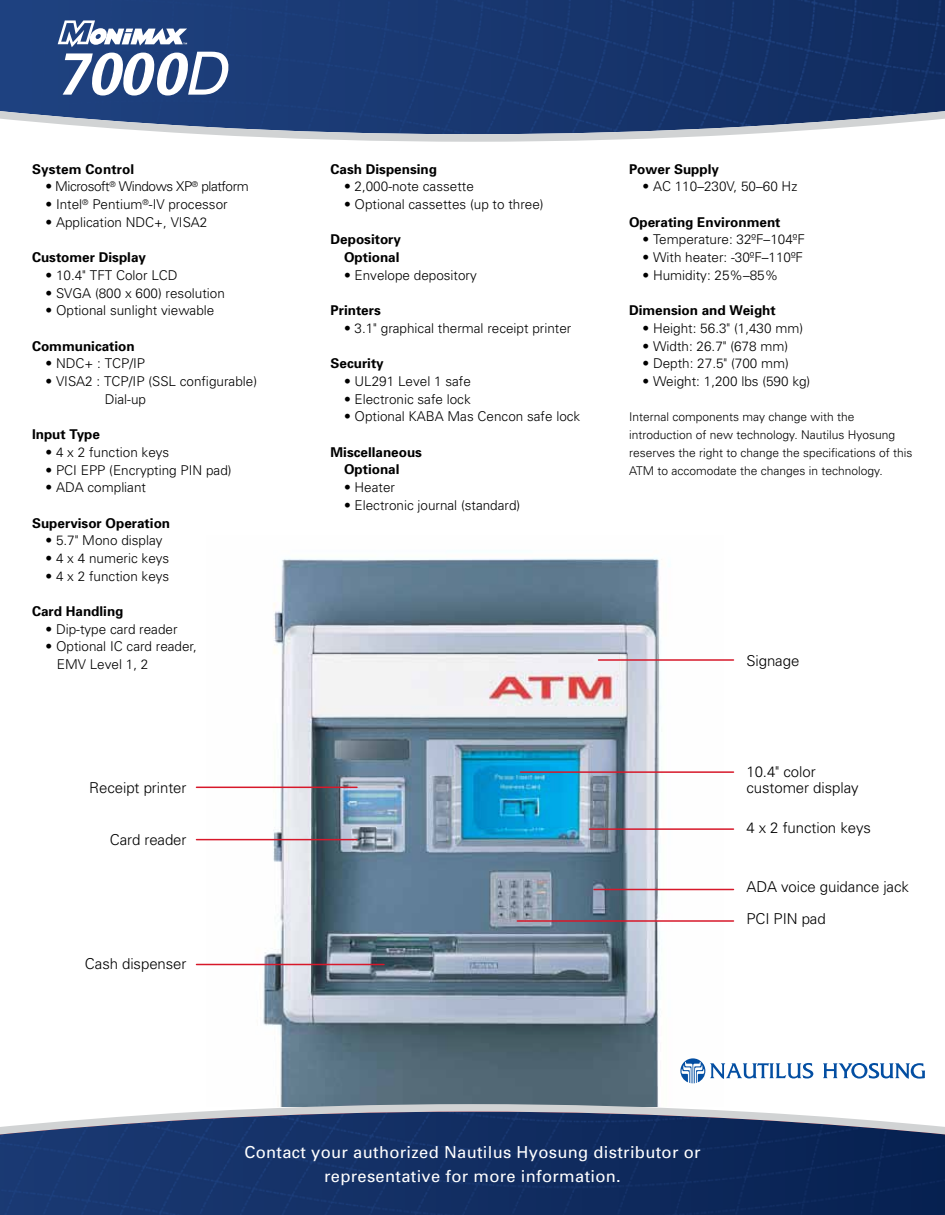
<style>
.page{position:relative;width:945px;height:1215px;background:#fff}
.page>*{position:absolute;margin:0;border:0;box-sizing:border-box;transform-origin:0 0}
.t1{font:italic 700 59.55px "Univers";color:#fff}
.t2{font:16.5px/23.1px "Univers";letter-spacing:.02em;color:#fff;text-align:center}
.t3{font:300 15px/16.2px "Univers";letter-spacing:-.005em;color:#000}
.t4{font:300 13.5px/17.7px "Univers";color:#000}
.t5{font:700 13.5px/17.7px "Univers";color:#000;text-align:right}
.t6{font:300 13.5px "Univers";letter-spacing:-.03em;color:#000}
.t7{font:300 12px/17.7px "Univers";color:#000}
.s1{font-weight:400}
</style>
<div class="page">
<img style="left:206px;top:558px;width:518px;height:542px">
<svg style="left:0;top:0;width:945px;height:142px;background:#2f4b7d"></svg>
<svg style="left:0;top:1100px;width:945px;height:115px;background:#334b77"></svg>
<svg style="left:58px;top:20px;width:129px;height:27px"></svg>
<svg style="left:823px;top:1063px;width:102px;height:16px"></svg>
<svg style="left:680px;top:1058px;width:133px;height:25px"></svg>
<hr style="left:196px;top:787px;width:161px;height:1px;background:#d7182a">
<hr style="left:196px;top:839px;width:161px;height:1px;background:#d7182a">
<hr style="left:196px;top:964px;width:188px;height:1px;background:#d7182a">
<hr style="left:520px;top:771px;width:214px;height:2px;background:#d7182a">
<hr style="left:598px;top:659px;width:136px;height:2px;background:#d7182a">
<hr style="left:517px;top:920px;width:217px;height:2px;background:#d7182a">
<hr style="left:590px;top:828px;width:144px;height:2px;background:#d7182a">
<hr style="left:594px;top:889px;width:140px;height:1px;background:#d7182a">
<h1 class="t1" style="left:55px;top:35px;width:172px">7000<span class="s1">D</span></h1>
<p class="t5" style="left:32px;top:160px;width:104px">System Control</p>
<p class="t6" style="left:46px;top:178px;width:205px">• Microsoft<sup>®</sup> Windows XP<sup>®</sup> platform</p>
<p class="t4" style="left:46px;top:195px;width:184px">• Intel<sup>®</sup> Pentium<sup>®</sup>-IV processor</p>
<p class="t4" style="left:46px;top:213px;width:163px">• Application NDC+, VISA2</p>
<p class="t5" style="left:32px;top:248px;width:116px">Customer Display</p>
<p class="t4" style="left:46px;top:266px;width:134px">• 10.4" TFT Color LCD</p>
<p class="t4" style="left:46px;top:284px;width:181px">• SVGA (800 x 600) resolution</p>
<p class="t4" style="left:46px;top:301px;width:170px">• Optional sunlight viewable</p>
<p class="t5" style="left:32px;top:337px;width:104px">Communication</p>
<p class="t4" style="left:46px;top:354px;width:101px">• NDC+ : TCP/IP</p>
<p class="t4" style="left:105px;top:372px;width:154px;text-indent:-59px">• VISA2 : TCP/IP (SSL configurable)<br>Dial-up</p>
<p class="t5" style="left:32px;top:425px;width:70px">Input Type</p>
<p class="t4" style="left:46px;top:443px;width:125px">• 4 x 2 function keys</p>
<p class="t4" style="left:46px;top:460px;width:188px">• PCI EPP (Encrypting PIN pad)</p>
<p class="t4" style="left:46px;top:478px;width:102px">• ADA compliant</p>
<p class="t5" style="left:32px;top:513px;width:140px">Supervisor Operation</p>
<p class="t4" style="left:46px;top:531px;width:119px">• 5.7" Mono display</p>
<p class="t4" style="left:46px;top:549px;width:125px">• 4 x 4 numeric keys</p>
<p class="t4" style="left:46px;top:567px;width:125px">• 4 x 2 function keys</p>
<p class="t5" style="left:32px;top:602px;width:93px">Card Handling</p>
<p class="t4" style="left:46px;top:620px;width:134px">• Dip-type card reader</p>
<p class="t4" style="left:57px;top:637px;width:142px;text-indent:-11px">• Optional IC card reader,<br>EMV Level 1, 2</p>
<p class="t3" style="left:89px;top:779px;width:99px">Receipt printer</p>
<p class="t3" style="left:110px;top:831px;width:78px">Card reader</p>
<p class="t3" style="left:85px;top:955px;width:103px">Cash dispenser</p>
<p class="t5" style="left:331px;top:159px;width:108px">Cash Dispensing</p>
<p class="t4" style="left:344px;top:177px;width:131px">• 2,000-note cassette</p>
<p class="t4" style="left:344px;top:195px;width:201px">• Optional cassettes (up to three)</p>
<p class="t5" style="left:331px;top:230px;width:72px">Depository<br>Optional</p>
<p class="t4" style="left:344px;top:266px;width:134px">• Envelope depository</p>
<p class="t5" style="left:331px;top:301px;width:52px">Printers</p>
<p class="t4" style="left:344px;top:319px;width:229px">• 3.1" graphical thermal receipt printer</p>
<p class="t5" style="left:331px;top:354px;width:55px">Security</p>
<p class="t4" style="left:344px;top:372px;width:128px">• UL291 Level 1 safe</p>
<p class="t4" style="left:344px;top:390px;width:128px">• Electronic safe lock</p>
<p class="t4" style="left:344px;top:407px;width:238px">• Optional KABA Mas Cencon safe lock</p>
<p class="t5" style="left:344px;top:443px;width:80px;text-align:left;text-indent:-13px">Miscellaneous<br>Optional</p>
<p class="t4" style="left:344px;top:478px;width:53px">• Heater</p>
<p class="t4" style="left:344px;top:496px;width:178px">• Electronic journal (standard)</p>
<p class="t5" style="left:629px;top:159px;width:92px">Power Supply</p>
<p class="t4" style="left:643px;top:177px;width:156px">• AC 110–230V, 50–60 Hz</p>
<p class="t5" style="left:629px;top:213px;width:153px">Operating Environment</p>
<p class="t4" style="left:643px;top:230px;width:164px">• Temperature: 32ºF–104ºF</p>
<p class="t4" style="left:643px;top:248px;width:162px">• With heater: -30ºF–110ºF</p>
<p class="t4" style="left:643px;top:266px;width:137px">• Humidity: 25%–85%</p>
<p class="t5" style="left:629px;top:301px;width:148px">Dimension and Weight</p>
<p class="t4" style="left:643px;top:319px;width:162px">• Height: 56.3" (1,430 mm)</p>
<p class="t4" style="left:643px;top:337px;width:147px">• Width: 26.7" (678 mm)</p>
<p class="t4" style="left:643px;top:354px;width:148px">• Depth: 27.5" (700 mm)</p>
<p class="t4" style="left:643px;top:372px;width:169px">• Weight: 1,200 lbs (590 kg)</p>
<p class="t7" style="left:629px;top:408px;width:285px">Internal components may change with the introduction of new technology. Nautilus Hyosung reserves the right to change the specifications of this ATM to accomodate the changes in technology.</p>
<p class="t3" style="left:746px;top:652px;width:54px">Signage</p>
<p class="t3" style="left:746px;top:763px;width:114px">10.4" color customer display</p>
<p class="t3" style="left:746px;top:819px;width:126px">4 x 2 function keys</p>
<p class="t3" style="left:746px;top:870px;width:164px;line-height:32.4px">ADA voice guidance jack<br>PCI PIN pad</p>
<p class="t2" style="left:244px;top:1141px;width:458px">Contact your authorized Nautilus Hyosung distributor or representative for more information.</p>
</div>
